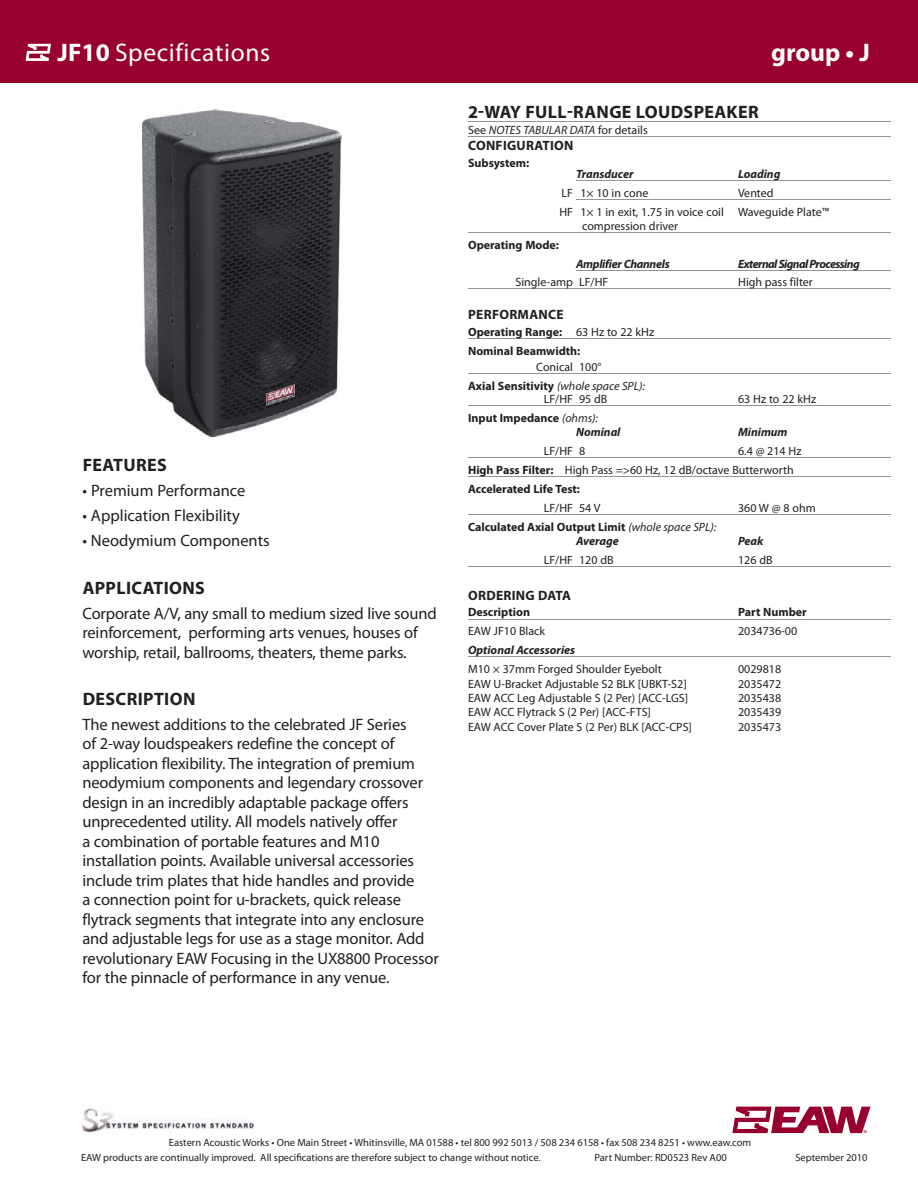
<style>
.page{position:relative;width:918px;height:1188px;background:#fff}
.page>*{position:absolute;margin:0;border:0;box-sizing:border-box;transform-origin:0 0}
.t1{font:25.5px "Myriad Pro";letter-spacing:.025em;color:#fff}
.t2{font:700 25.5px "Myriad Pro";color:#fff}
.t3{font:700 18px "Myriad Pro";letter-spacing:.02em;color:#231f20}
.t4{font:16.5px/19.5px "Myriad Pro";letter-spacing:-.01em;color:#231f20}
.t5{font:700 13.5px "Myriad Pro";letter-spacing:.02em;color:#231f20}
.t6{font:12px/18.9px "Myriad Pro";color:#231f20}
.t7{font:700 12px/18.9px "Myriad Pro";color:#231f20}
.t8{font:italic 700 12px "Myriad Pro";letter-spacing:-.01em;color:#231f20}
.t9{font:italic 12px "Myriad Pro";color:#231f20}
.t10{font:italic 700 12px "Myriad Pro";letter-spacing:-.05em;color:#231f20}
.t11{font:10.5px/14.9px "Myriad Pro";color:#231f20}
.s1{font-weight:700}
.s2{font-style:normal}
.s3{font-weight:400}
.s4{font-weight:400;font-style:italic}
.s5{font-style:italic}
</style>
<div class="page">
<hr style="left:468px;top:121px;width:423px;height:1px;background:#939598">
<hr style="left:468px;top:137px;width:423px;height:1px;background:#939598">
<hr style="left:576px;top:181px;width:315px;height:1px;background:#939598">
<hr style="left:576px;top:199px;width:315px;height:1px;background:#939598">
<hr style="left:468px;top:232px;width:423px;height:1px;background:#939598">
<hr style="left:576px;top:270px;width:315px;height:1px;background:#939598">
<hr style="left:468px;top:289px;width:423px;height:1px;background:#939598">
<hr style="left:468px;top:338px;width:423px;height:1px;background:#939598">
<hr style="left:468px;top:373px;width:423px;height:1px;background:#939598">
<hr style="left:468px;top:405px;width:423px;height:1px;background:#939598">
<hr style="left:468px;top:457px;width:423px;height:1px;background:#939598">
<hr style="left:468px;top:476px;width:423px;height:1px;background:#939598">
<hr style="left:468px;top:514px;width:423px;height:1px;background:#939598">
<hr style="left:468px;top:566px;width:423px;height:1px;background:#939598">
<hr style="left:468px;top:619px;width:423px;height:1px;background:#939598">
<hr style="left:468px;top:656px;width:423px;height:1px;background:#939598">
<div style="left:0;top:0;width:918px;height:82px;background:#98002e"></div>
<svg style="left:732px;top:1107px;width:139px;height:26px"></svg>
<img style="left:81px;top:1107px;width:173px;height:26px">
<svg style="left:26px;top:44px;width:25px;height:17px"></svg>
<img style="left:142px;top:109px;width:199px;height:327px">
<h1 class="t1" style="left:58px;top:43px;width:214px"><span class="s1">JF10</span> Specifications</h1>
<h1 class="t2" style="left:771px;top:43px;width:100px">group • J</h1>
<p class="t3" style="left:468px;top:106px;width:292px">2-WAY FULL-RANGE LOUDSPEAKER</p>
<p class="t9" style="left:468px;top:126px;width:181px"><span class="s2">See</span> NOTES TABULAR DATA <span class="s2">for details</span></p>
<p class="t5" style="left:468px;top:141px;width:107px">CONFIGURATION</p>
<p class="t7" style="left:468px;top:154px;width:63px">Subsystem:</p>
<p class="t8" style="left:576px;top:170px;width:59px">Transducer</p>
<p class="t8" style="left:738px;top:170px;width:44px">Loading</p>
<p class="t6" style="left:562px;top:185px;width:88px">LF 1× 10 in cone</p>
<p class="t6" style="left:559px;top:185px;width:271px;text-indent:179px">Vented<br>HF 1× 1 in exit, 1.75 in voice coil Waveguide Plate™</p>
<p class="t6" style="left:582px;top:217px;width:98px">compression driver</p>
<p class="t7" style="left:468px;top:236px;width:92px">Operating Mode:</p>
<p class="t3" style="left:83px;top:458px;width:86px">FEATURES</p>
<p class="t4" style="left:82px;top:482px;width:164px">• Premium Performance</p>
<p class="t4" style="left:82px;top:507px;width:159px">• Application Flexibility</p>
<p class="t4" style="left:82px;top:531px;width:189px">• Neodymium Components</p>
<p class="t3" style="left:83px;top:581px;width:124px">APPLICATIONS</p>
<p class="t4" style="left:82px;top:605px;width:356px">Corporate A/V, any small to medium sized live sound reinforcement, performing arts venues, houses of worship, retail, ballrooms, theaters, theme parks.</p>
<p class="t3" style="left:83px;top:692px;width:114px">DESCRIPTION</p>
<p class="t4" style="left:82px;top:715px;width:358px">The newest additions to the celebrated JF Series<br>of 2-way loudspeakers redefine the concept of application flexibility. The integration of premium neodymium components and legendary crossover design in an incredibly adaptable package offers unprecedented utility. All models natively offer<br>a combination of portable features and M10 installation points. Available universal accessories include trim plates that hide handles and provide<br>a connection point for u-brackets, quick release flytrack segments that integrate into any enclosure and adjustable legs for use as a stage monitor. Add revolutionary EAW Focusing in the UX8800 Processor for the pinnacle of performance in any venue.</p>
<p class="t8" style="left:576px;top:259px;width:95px">Amplifier Channels</p>
<p class="t10" style="left:738px;top:259px;width:123px">External Signal Processing</p>
<p class="t6" style="left:516px;top:274px;width:94px">Single-amp LF/HF</p>
<p class="t6" style="left:738px;top:274px;width:76px">High pass filter</p>
<p class="t5" style="left:468px;top:309px;width:97px">PERFORMANCE</p>
<p class="t7" style="left:468px;top:323px;width:188px">Operating Range: <span class="s3">63 Hz to 22 kHz<br></span>Nominal Beamwidth:</p>
<p class="t7" style="left:468px;top:358px;width:178px;text-indent:68px"><span class="s3">Conical 100°<br></span>Axial Sensitivity <span class="s4">(whole space SPL):</span></p>
<p class="t6" style="left:544px;top:390px;width:65px">LF/HF 95 dB</p>
<p class="t6" style="left:738px;top:390px;width:80px">63 Hz to 22 kHz</p>
<p class="t7" style="left:576px;top:411px;width:46px;line-height:14.4px;text-indent:-108px">Input Impedance <span class="s4">(ohms):<br></span><span class="s5">Nominal</span></p>
<p class="t8" style="left:738px;top:428px;width:51px">Minimum</p>
<p class="t6" style="left:544px;top:443px;width:43px">LF/HF 8</p>
<p class="t6" style="left:468px;top:443px;width:335px;text-indent:270px">6.4 @ 214 Hz<br><span class="s1">High Pass Filter:</span> High Pass =&gt;60 Hz, 12 dB/octave Butterworth<br><span class="s1">Accelerated Life Test:</span></p>
<p class="t6" style="left:544px;top:499px;width:58px">LF/HF 54 V</p>
<p class="t6" style="left:738px;top:499px;width:79px">360 W @ 8 ohm</p>
<p class="t7" style="left:576px;top:520px;width:142px;line-height:14.4px;text-indent:-108px">Calculated Axial Output Limit <span class="s4">(whole space SPL):<br></span><span class="s5">Average</span></p>
<p class="t8" style="left:738px;top:537px;width:27px">Peak</p>
<p class="t6" style="left:544px;top:551px;width:71px">LF/HF 120 dB</p>
<p class="t6" style="left:738px;top:551px;width:36px">126 dB</p>
<p class="t5" style="left:468px;top:590px;width:104px">ORDERING DATA</p>
<p class="t7" style="left:468px;top:604px;width:64px">Description</p>
<p class="t7" style="left:738px;top:604px;width:70px">Part Number</p>
<p class="t6" style="left:468px;top:623px;width:79px">EAW JF10 Black</p>
<p class="t6" style="left:738px;top:623px;width:61px">2034736-00</p>
<p class="t8" style="left:468px;top:646px;width:109px">Optional Accessories</p>
<p class="t6" style="left:468px;top:660px;width:195px">M10 × 37mm Forged Shoulder Eyebolt</p>
<p class="t6" style="left:738px;top:660px;width:45px">0029818</p>
<p class="t6" style="left:468px;top:675px;width:220px">EAW U-Bracket Adjustable S2 BLK [UBKT-S2]</p>
<p class="t6" style="left:738px;top:675px;width:45px">2035472</p>
<p class="t6" style="left:468px;top:689px;width:222px">EAW ACC Leg Adjustable S (2 Per) [ACC-LGS]</p>
<p class="t6" style="left:738px;top:689px;width:45px">2035438</p>
<p class="t6" style="left:468px;top:704px;width:184px">EAW ACC Flytrack S (2 Per) [ACC-FTS]</p>
<p class="t6" style="left:738px;top:704px;width:45px">2035439</p>
<p class="t6" style="left:468px;top:718px;width:225px">EAW ACC Cover Plate S (2 Per) BLK [ACC-CPS]</p>
<p class="t6" style="left:738px;top:718px;width:45px">2035473</p>
<p class="t11" style="left:81px;top:1136px;width:672px;text-indent:88px">Eastern Acoustic Works • One Main Street • Whitinsville, MA 01588 • tel 800 992 5013 / 508 234 6158 • fax 508 234 8251 • www.eaw.com<br>EAW products are continually improved. All specifications are therefore subject to change without notice.</p>
<p class="t11" style="left:595px;top:1151px;width:134px">Part Number: RD0523 Rev A00</p>
<p class="t11" style="left:795px;top:1151px;width:74px">September 2010</p>
</div>
